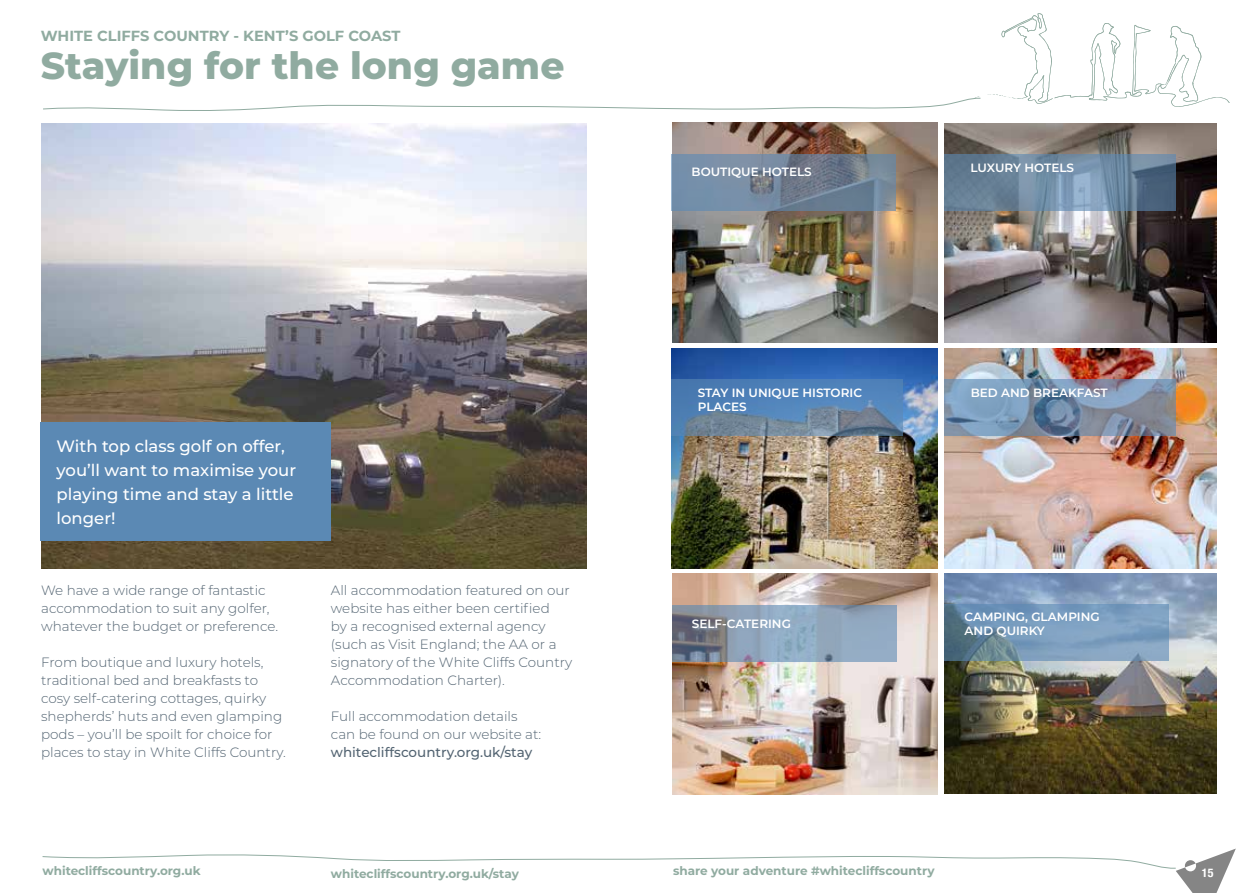
<style>
.page{position:relative;width:1259px;height:893px;background:#fff}
.page>*{position:absolute;margin:0;border:0;box-sizing:border-box;transform-origin:0 0}
.t1{font:800 37.5px "Montserrat";color:#90aba0}
.t2{font:500 16.5px/24px "Montserrat";color:#fff}
.t3{font:700 14.55px "Montserrat";color:#90aba0}
.t4{font:300 13.5px/18px "Montserrat";color:#536472}
.t5{font:500 13.5px "Montserrat";color:#536472}
.t6{font:600 12px/14.4px "Montserrat";color:#fff}
.t7{font:700 12px "Montserrat";color:#90aba0}
.t8{font:700 condensed 12px "Helvetica Neue";color:#fff}
</style>
<div class="page">
<svg style="left:42px;top:849px;width:1193px;height:44px"></svg>
<svg style="left:43px;top:13px;width:1186px;height:98px"></svg>
<img style="left:944px;top:123px;width:272px;height:220px">
<img style="left:944px;top:574px;width:272px;height:219px">
<img style="left:672px;top:122px;width:265px;height:221px">
<svg style="left:671px;top:154px;width:225px;height:56px"></svg>
<svg style="left:944px;top:604px;width:225px;height:56px"></svg>
<svg style="left:944px;top:154px;width:231px;height:56px"></svg>
<img style="left:671px;top:348px;width:266px;height:220px">
<img style="left:672px;top:574px;width:266px;height:220px">
<svg style="left:672px;top:606px;width:224px;height:56px"></svg>
<svg style="left:671px;top:379px;width:231px;height:57px"></svg>
<img style="left:944px;top:348px;width:272px;height:220px">
<svg style="left:944px;top:379px;width:231px;height:57px"></svg>
<img style="left:41px;top:123px;width:545px;height:445px">
<div style="left:41px;top:422px;width:290px;height:119px;background:#5b89b4"></div>
<p class="t3" style="left:41px;top:26px;width:361px">WHITE CLIFFS COUNTRY - KENT’S GOLF COAST</p>
<h1 class="t1" style="left:41px;top:38px;width:525px">Staying for the long game</h1>
<p class="t2" style="left:57px;top:433px;width:241px">With top class golf on offer, you’ll want to maximise your playing time and stay a little longer!</p>
<p class="t4" style="left:41px;top:581px;width:239px">We have a wide range of fantastic accommodation to suit any golfer, whatever the budget or preference.</p>
<p class="t4" style="left:41px;top:653px;width:246px">From boutique and luxury hotels, traditional bed and breakfasts to cosy self-catering cottages, quirky shepherds’ huts and even glamping pods – you’ll be spoilt for choice for places to stay in White Cliffs Country.</p>
<p class="t4" style="left:331px;top:581px;width:243px">All accommodation featured on our website has either been certified<br>by a recognised external agency (such as Visit England; the AA or a signatory of the White Cliffs Country<br>Accommodation Charter).</p>
<p class="t4" style="left:331px;top:707px;width:212px">Full accommodation details can be found on our website at:</p>
<p class="t5" style="left:331px;top:743px;width:203px">whitecliffscountry.org.uk/stay</p>
<p class="t6" style="left:691px;top:164px;width:122px">BOUTIQUE HOTELS</p>
<p class="t6" style="left:970px;top:160px;width:105px">LUXURY HOTELS</p>
<p class="t6" style="left:698px;top:385px;width:166px">STAY IN UNIQUE HISTORIC<br>PLACES</p>
<p class="t6" style="left:970px;top:385px;width:138px">BED AND BREAKFAST</p>
<p class="t6" style="left:692px;top:616px;width:101px">SELF-CATERING</p>
<p class="t6" style="left:964px;top:608px;width:137px">CAMPING, GLAMPING<br>AND QUIRKY</p>
<p class="t7" style="left:43px;top:862px;width:160px">whitecliffscountry.org.uk</p>
<p class="t8" style="left:1202px;top:863px;width:13px">15</p>
<p class="t7" style="left:673px;top:862px;width:263px">share your adventure #whitecliffscountry</p>
<p class="t7" style="left:331px;top:865px;width:190px">whitecliffscountry.org.uk/stay</p>
</div>
